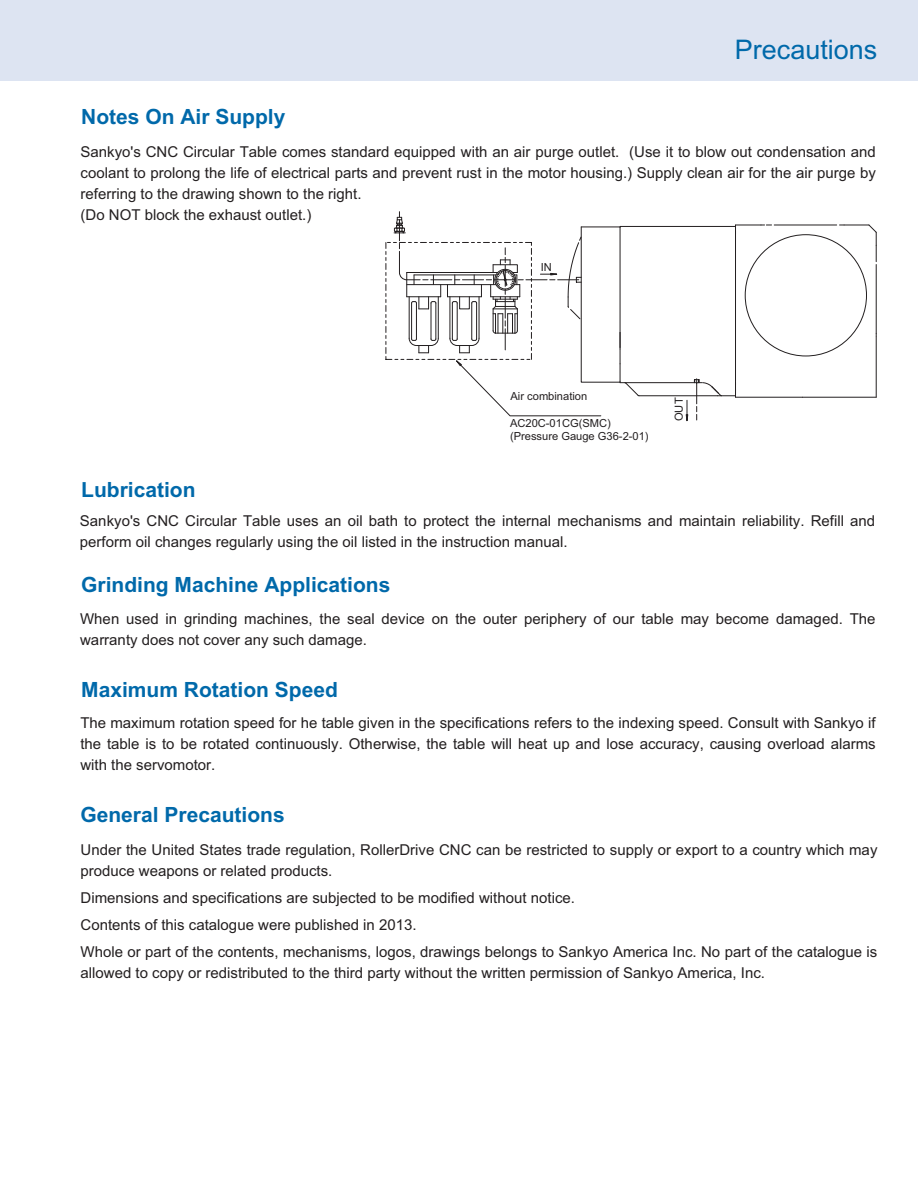
<style>
.page{position:relative;width:918px;height:1188px;background:#fff}
.page>*{position:absolute;margin:0;border:0;box-sizing:border-box;transform-origin:0 0}
.t1{font:27px "Arial";color:#0069aa}
.t2{font:700 21px "Arial";color:#0069aa}
.t3{font:15px/21px "Arial";color:#231f20}
.t4{font:11.1px/13.6px "Arial";color:#231f20}
</style>
<div class="page">
<div style="left:0;top:0;width:918px;height:81px;background:#dde4f2"></div>
<svg style="left:839px;top:224px;width:38px;height:38px"></svg>
<hr style="left:774px;top:225px;width:63px;height:1px;background:#231f20">
<hr style="left:876px;top:265px;width:1px;height:68px;background:#231f20">
<hr style="left:736px;top:397px;width:66px;height:1px;background:#231f20">
<hr style="left:876px;top:336px;width:1px;height:61px;background:#231f20">
<hr style="left:802px;top:397px;width:74px;height:1px;background:#231f20">
<svg style="left:386px;top:211px;width:386px;height:211px"></svg>
<h2 class="t2" style="left:81px;top:109px;width:206px">Notes On Air Supply</h2>
<h1 class="t1" style="left:735px;top:40px;width:144px">Precautions</h1>
<p class="t3" style="left:81px;top:143px;width:797px">Sankyo's CNC Circular Table comes standard equipped with an air purge outlet. (Use it to blow out condensation and coolant to prolong the life of electrical parts and prevent rust in the motor housing.) Supply clean air for the air purge by referring to the drawing shown to the right.<br>(Do NOT block the exhaust outlet.)</p>
<h2 class="t2" style="left:81px;top:482px;width:116px">Lubrication</h2>
<p class="t4" style="left:541px;top:262px;width:13px">IN</p>
<p class="t4" style="left:511px;top:391px;width:78px">Air combination</p>
<p class="t4" style="left:510px;top:417px;width:140px">AC20C-01CG(SMC) (Pressure Gauge G36-2-01)</p>
<p class="t4" style="left:673px;top:421px;width:25px;rotate:-90deg">OUT</p>
<p class="t3" style="left:80px;top:511px;width:797px">Sankyo's CNC Circular Table uses an oil bath to protect the internal mechanisms and maintain reliability. Refill and perform oil changes regularly using the oil listed in the instruction manual.</p>
<h2 class="t2" style="left:81px;top:577px;width:311px">Grinding Machine Applications</h2>
<p class="t3" style="left:80px;top:610px;width:797px">When used in grinding machines, the seal device on the outer periphery of our table may become damaged. The warranty does not cover any such damage.</p>
<h2 class="t2" style="left:81px;top:682px;width:258px">Maximum Rotation Speed</h2>
<p class="t3" style="left:80px;top:713px;width:797px;text-align:justify">The maximum rotation speed for he table given in the specifications refers to the indexing speed. Consult with Sankyo if the table is to be rotated continuously. Otherwise, the table will heat up and lose accuracy, causing overload alarms with the servomotor.</p>
<h2 class="t2" style="left:80px;top:807px;width:206px">General Precautions</h2>
<p class="t3" style="left:81px;top:840px;width:798px">Under the United States trade regulation, RollerDrive CNC can be restricted to supply or export to a country which may produce weapons or related products.</p>
<p class="t3" style="left:81px;top:885px;width:798px;line-height:27px">Dimensions and specifications are subjected to be modified without notice.<br>Contents of this catalogue were published in 2013.<br>Whole or part of the contents, mechanisms, logos, drawings belongs to Sankyo America Inc. No part of the catalogue is</p>
<p class="t3" style="left:81px;top:963px;width:686px">allowed to copy or redistributed to the third party without the written permission of Sankyo America, Inc.</p>
</div>
